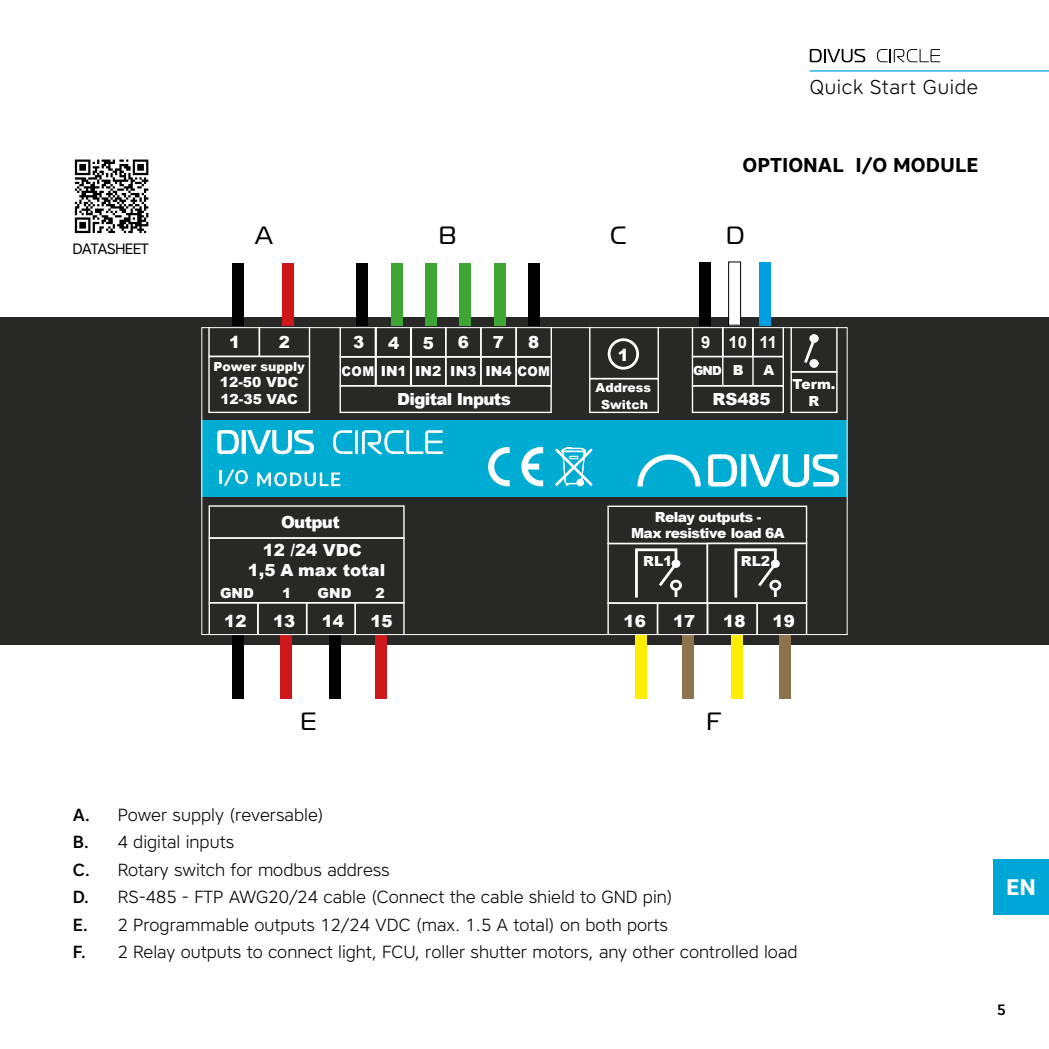
<style>
.page{position:relative;width:1049px;height:1049px;background:#fff}
.page>*{position:absolute;margin:0;border:0;box-sizing:border-box;transform-origin:0 0}
.t1{font:25px "Magistral";color:#000}
.t2{font:700 22.5px "Core Sans A65";color:#fff}
.t3{font:700 20px "Core Sans A65";color:#000}
.t4{font:300 20px "Core Sans A35";letter-spacing:.03em;color:#000}
.t5{font:300 17.5px/27.5px "Core Sans A35";color:#000}
.t6{font:900 16.75px/20px "Arial";color:#fff;text-align:center}
.t7{font:900 16.75px "Arial";letter-spacing:-.04em;color:#fff}
.t8{font:700 16.75px "Arial";color:#fff}
.t9{font:15px "Core Sans A45";letter-spacing:-.05em;color:#000}
.t10{font:500 15px "Core Sans A55";color:#000}
.t11{font:900 14px/16.8px "Arial";letter-spacing:-.04em;color:#fff;text-align:center}
.t12{font:900 14px/16.8px "Arial";color:#fff}
.t13{font:900 12.5px/16.8px "Arial";color:#fff;text-align:center}
.s1{font-size:13.5px}
.s2{font-size:14px}
.s3{font-family:"Core Sans A55";font-weight:500}
</style>
<div class="page">
<div style="left:0;top:317px;width:1049px;height:328px;background:#282827"></div>
<div style="left:232px;top:263px;width:12px;height:62px;background:#000"></div>
<div style="left:356px;top:263px;width:12px;height:62px;background:#000"></div>
<div style="left:528px;top:263px;width:12px;height:62px;background:#000"></div>
<div style="left:699px;top:262px;width:12px;height:63px;background:#000"></div>
<div style="left:779px;top:635px;width:12px;height:64px;background:#8c734b"></div>
<div style="left:232px;top:635px;width:12px;height:64px;background:#000"></div>
<div style="left:682px;top:635px;width:12px;height:64px;background:#8c734b"></div>
<div style="left:280px;top:635px;width:12px;height:64px;background:#cd171a"></div>
<div style="left:731px;top:635px;width:12px;height:64px;background:#ffed00"></div>
<div style="left:329px;top:635px;width:12px;height:64px;background:#000"></div>
<div style="left:635px;top:635px;width:12px;height:64px;background:#ffed00"></div>
<div style="left:375px;top:636px;width:12px;height:63px;background:#cd171a"></div>
<div style="left:729px;top:262px;width:11px;height:63px;background:#fff"></div>
<div style="left:728px;top:262px;width:13px;height:63px;border:1px solid #000"></div>
<div style="left:759px;top:262px;width:12px;height:63px;background:#009fe3"></div>
<div style="left:390px;top:263px;width:12px;height:62px;background:#3fa535"></div>
<div style="left:425px;top:263px;width:12px;height:62px;background:#3fa535"></div>
<div style="left:459px;top:263px;width:12px;height:62px;background:#3fa535"></div>
<div style="left:494px;top:263px;width:12px;height:62px;background:#3fa535"></div>
<div style="left:282px;top:263px;width:12px;height:62px;background:#cd171a"></div>
<div style="left:202px;top:420px;width:645px;height:77px;background:#00acd2"></div>
<div style="left:339px;top:385px;width:213px;height:28px;border:1px solid #fff"></div>
<div style="left:589px;top:378px;width:70px;height:35px;border:1px solid #fff"></div>
<div style="left:410px;top:356px;width:36px;height:30px;border:1px solid #fff"></div>
<div style="left:339px;top:356px;width:37px;height:30px;border:1px solid #fff"></div>
<div style="left:375px;top:356px;width:37px;height:30px;border:1px solid #fff"></div>
<div style="left:445px;top:356px;width:37px;height:30px;border:1px solid #fff"></div>
<div style="left:480px;top:356px;width:37px;height:30px;border:1px solid #fff"></div>
<div style="left:692px;top:385px;width:92px;height:28px;border:1px solid #fff"></div>
<div style="left:790px;top:371px;width:47px;height:42px;border:1px solid #fff"></div>
<svg style="left:692px;top:329px;width:92px;height:27px"></svg>
<div style="left:692px;top:356px;width:92px;height:30px;border:1px solid #fff"></div>
<div style="left:208px;top:356px;width:102px;height:57px;border:1px solid #fff"></div>
<svg style="left:208px;top:329px;width:102px;height:28px"></svg>
<svg style="left:607px;top:547px;width:200px;height:86px"></svg>
<div style="left:607px;top:506px;width:200px;height:38px;border:1px solid #fff"></div>
<svg style="left:339px;top:329px;width:213px;height:28px"></svg>
<svg style="left:589px;top:329px;width:70px;height:50px"></svg>
<div style="left:515px;top:356px;width:37px;height:30px;border:1px solid #fff"></div>
<div style="left:209px;top:537px;width:196px;height:66px;border:1px solid #fff"></div>
<svg style="left:209px;top:602px;width:196px;height:31px"></svg>
<div style="left:608px;top:338px;width:31px;height:32px;border:3px solid #fff;border-radius:50%"></div>
<svg style="left:555px;top:447px;width:37px;height:39px"></svg>
<svg style="left:488px;top:447px;width:22px;height:40px"></svg>
<svg style="left:521px;top:447px;width:22px;height:40px"></svg>
<svg style="left:217px;top:430px;width:22px;height:24px"></svg>
<div style="left:242px;top:430px;width:3px;height:24px;border:1px solid #fff"></div>
<svg style="left:247px;top:430px;width:67px;height:24px"></svg>
<svg style="left:333px;top:430px;width:20px;height:24px"></svg>
<div style="left:355px;top:430px;width:3px;height:24px;border:1px solid #fff"></div>
<svg style="left:362px;top:430px;width:81px;height:24px"></svg>
<hr style="left:219px;top:470px;width:3px;height:14px;background:#fff">
<svg style="left:224px;top:469px;width:24px;height:17px"></svg>
<svg style="left:257px;top:472px;width:83px;height:14px"></svg>
<svg style="left:708px;top:455px;width:29px;height:31px"></svg>
<div style="left:741px;top:455px;width:5px;height:31px;background:#fff"></div>
<svg style="left:749px;top:455px;width:90px;height:32px"></svg>
<svg style="left:638px;top:455px;width:62px;height:31px"></svg>
<svg style="left:790px;top:329px;width:47px;height:43px"></svg>
<hr style="left:722px;top:356px;width:1px;height:30px;background:#fff">
<hr style="left:752px;top:356px;width:2px;height:30px;background:#fff">
<hr style="left:810px;top:70px;width:239px;height:2px;background:#00a7d6">
<svg style="left:810px;top:49px;width:16px;height:13px"></svg>
<svg style="left:842px;top:49px;width:23px;height:13px"></svg>
<svg style="left:877px;top:49px;width:44px;height:13px"></svg>
<svg style="left:930px;top:49px;width:10px;height:13px"></svg>
<div style="left:993px;top:859px;width:56px;height:56px;background:#00a7d6"></div>
<svg style="left:74px;top:159px;width:75px;height:75px"></svg>
<svg style="left:75px;top:160px;width:73px;height:73px"></svg>
<p class="t9" style="left:73px;top:239px;width:78px">DATASHEET</p>
<p class="t4" style="left:810px;top:74px;width:170px">Quick Start Guide</p>
<h1 class="t1" style="left:255px;top:220px;width:19px">A</h1>
<h1 class="t1" style="left:439px;top:220px;width:19px">B</h1>
<p class="t3" style="left:742px;top:152px;width:237px">OPTIONAL I/O MODULE</p>
<h1 class="t1" style="left:610px;top:220px;width:18px">C</h1>
<h1 class="t1" style="left:726px;top:220px;width:20px">D</h1>
<p class="t6" style="left:229px;top:332px;width:13px">1</p>
<p class="t6" style="left:279px;top:332px;width:13px">2</p>
<p class="t6" style="left:353px;top:332px;width:13px">3</p>
<p class="t6" style="left:388px;top:332px;width:13px">4</p>
<p class="t6" style="left:423px;top:332px;width:13px">5</p>
<p class="t6" style="left:458px;top:332px;width:13px">6</p>
<p class="t6" style="left:493px;top:332px;width:13px">7</p>
<p class="t12" style="left:341px;top:362px;width:210px"><span class="s1">COM</span> IN1 IN2 IN3 IN4 <span class="s1">COM</span></p>
<p class="t6" style="left:528px;top:332px;width:13px">8</p>
<p class="t8" style="left:701px;top:331px;width:77px">9 10 11</p>
<p class="t6" style="left:618px;top:344px;width:13px">1</p>
<p class="t13" style="left:213px;top:357px;width:93px">Power supply</p>
<p class="t13" style="left:693px;top:362px;width:52px">GND <span class="s2">B</span></p>
<p class="t11" style="left:763px;top:362px;width:12px">A</p>
<p class="t12" style="left:220px;top:373px;width:80px">12-50 VDC<br>12-35 VAC</p>
<p class="t7" style="left:397px;top:387px;width:115px">Digital Inputs</p>
<p class="t13" style="left:596px;top:379px;width:57px">Address<br>Switch</p>
<p class="t6" style="left:712px;top:389px;width:60px">RS485</p>
<p class="t11" style="left:792px;top:375px;width:44px">Term.<br>R</p>
<p class="t6" style="left:281px;top:512px;width:60px">Output</p>
<p class="t6" style="left:248px;top:539px;width:139px">12 /24 VDC<br>1,5 A max total</p>
<p class="t11" style="left:220px;top:584px;width:35px">GND</p>
<p class="t11" style="left:318px;top:584px;width:35px">GND</p>
<p class="t11" style="left:282px;top:584px;width:11px">1</p>
<p class="t11" style="left:375px;top:584px;width:11px">2</p>
<p class="t6" style="left:370px;top:610px;width:24px">15</p>
<p class="t6" style="left:224px;top:610px;width:24px">12</p>
<p class="t6" style="left:273px;top:610px;width:24px">13</p>
<p class="t6" style="left:322px;top:610px;width:24px">14</p>
<p class="t11" style="left:631px;top:508px;width:155px">Relay outputs -<br>Max resistive load 6A</p>
<p class="t11" style="left:643px;top:552px;width:31px">RL1</p>
<p class="t11" style="left:741px;top:552px;width:31px">RL2</p>
<p class="t6" style="left:623px;top:610px;width:24px">16</p>
<p class="t6" style="left:673px;top:610px;width:24px">17</p>
<p class="t6" style="left:723px;top:611px;width:24px">18</p>
<p class="t6" style="left:772px;top:610px;width:24px">19</p>
<h1 class="t1" style="left:301px;top:706px;width:17px">E</h1>
<h1 class="t1" style="left:706px;top:706px;width:16px">F</h1>
<p class="t5" style="left:73px;top:800px;width:726px"><span class="s3">A.</span> Power supply (reversable)<br><span class="s3">B.</span> 4 digital inputs<br><span class="s3">C.</span> Rotary switch for modbus address<br><span class="s3">D.</span> RS-485 - FTP AWG20/24 cable (Connect the cable shield to GND pin)<br><span class="s3">E.</span> 2 Programmable outputs 12/24 VDC (max. 1.5 A total) on both ports<br><span class="s3">F.</span> 2 Relay outputs to connect light, FCU, roller shutter motors, any other controlled load</p>
<p class="t2" style="left:1006px;top:872px;width:31px">EN</p>
<p class="t10" style="left:997px;top:1000px;width:11px">5</p>
</div>
